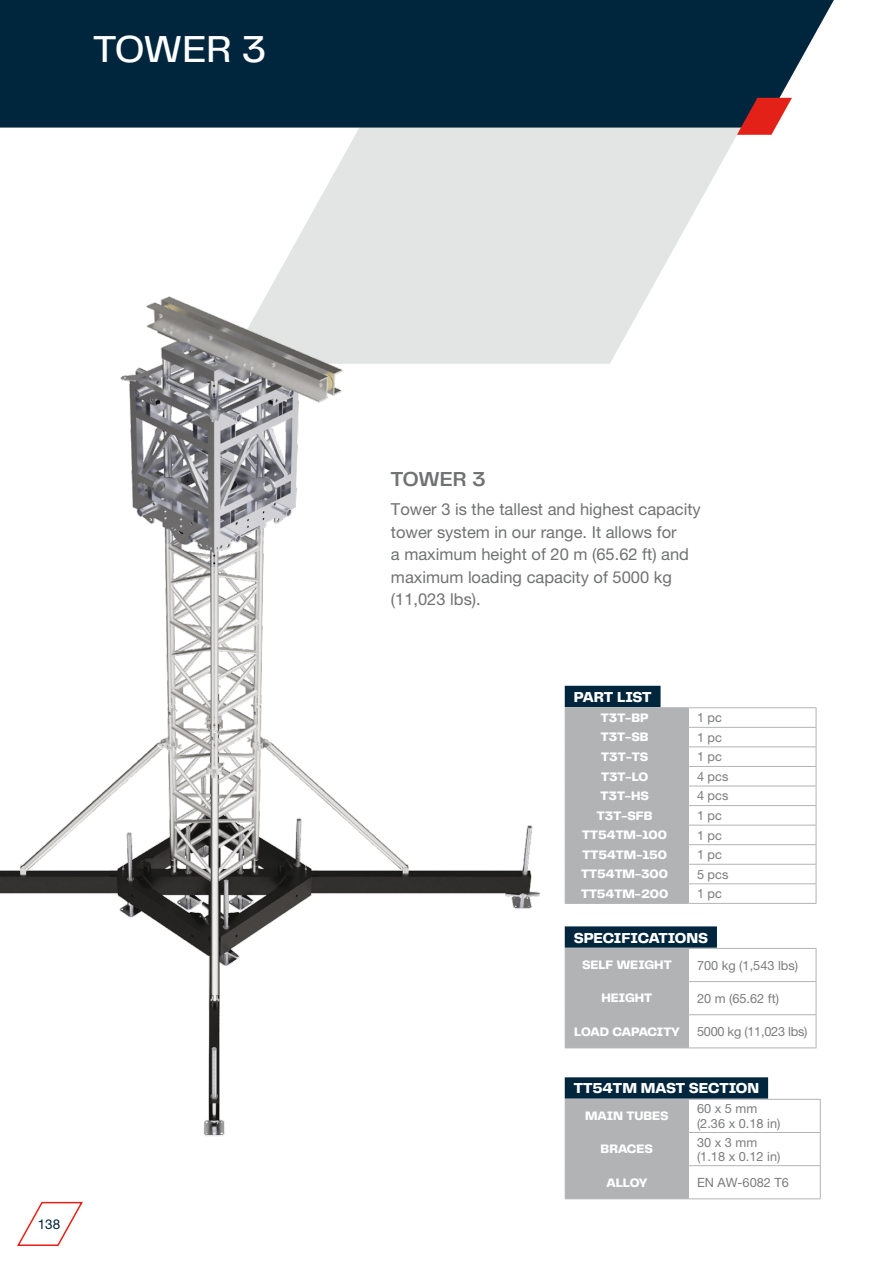
<style>
.page{position:relative;width:893px;height:1263px;background:#fff}
.page>*{position:absolute;margin:0;border:0;box-sizing:border-box;transform-origin:0 0}
.t1{font:500 39px "PP Telegraf";letter-spacing:-.01em;color:#fff}
.t2{font:600 21px "PP Telegraf";letter-spacing:-.01em;color:#707172}
.t3{font:16.5px/22.5px "Helvetica Neue LT Pro";color:#707172}
.t4{font:800 15px "PP Telegraf";color:#fff}
.t5{font:13.5px "Helvetica Neue LT Pro";color:#00263e}
.t6{font:800 12.75px "PP Telegraf";color:#fff}
.t7{font:12.75px/14.2px "Helvetica Neue LT Pro";color:#7b7c7e}
.t8{font:12.75px "Helvetica Neue LT Pro";letter-spacing:-.02em;color:#7b7c7e}
.t9{font:800 12.75px "PP Telegraf";letter-spacing:-.025em;color:#fff}
</style>
<div class="page">
<svg style="left:269px;top:128px;width:468px;height:179px;fill:#e3e4e4"></svg>
<div style="left:0;top:0;width:834px;height:128px;background:#00263e"></div>
<svg style="left:737px;top:98px;width:55px;height:37px"></svg>
<svg style="left:17px;top:1201px;width:66px;height:45px"></svg>
<hr style="left:565px;top:707px;width:123px;height:1px;background:#b1b3b4">
<hr style="left:688px;top:707px;width:128px;height:1px;background:#b1b3b4">
<hr style="left:688px;top:727px;width:128px;height:1px;background:#b1b3b4">
<hr style="left:688px;top:746px;width:128px;height:1px;background:#b1b3b4">
<hr style="left:688px;top:766px;width:128px;height:1px;background:#b1b3b4">
<hr style="left:688px;top:786px;width:128px;height:1px;background:#b1b3b4">
<hr style="left:688px;top:805px;width:128px;height:1px;background:#b1b3b4">
<hr style="left:688px;top:825px;width:128px;height:1px;background:#b1b3b4">
<hr style="left:688px;top:844px;width:128px;height:1px;background:#b1b3b4">
<hr style="left:688px;top:864px;width:128px;height:1px;background:#b1b3b4">
<hr style="left:688px;top:883px;width:128px;height:1px;background:#b1b3b4">
<div style="left:641px;top:708px;width:48px;height:195px;background:#b1b3b4"></div>
<svg style="left:816px;top:708px;width:1px;height:195px"></svg>
<hr style="left:565px;top:903px;width:123px;height:1px;background:#b1b3b4">
<hr style="left:688px;top:903px;width:128px;height:1px;background:#b1b3b4">
<div style="left:565px;top:686px;width:96px;height:21px;background:#00263e"></div>
<div style="left:641px;top:949px;width:47px;height:98px;background:#b1b3b4"></div>
<hr style="left:565px;top:948px;width:123px;height:1px;background:#b1b3b4">
<hr style="left:688px;top:948px;width:128px;height:1px;background:#b1b3b4">
<hr style="left:688px;top:949px;width:1px;height:32px;background:#b1b3b4">
<hr style="left:816px;top:949px;width:1px;height:32px;background:#b1b3b4">
<hr style="left:565px;top:981px;width:123px;height:1px;background:#b1b3b4">
<hr style="left:688px;top:981px;width:128px;height:1px;background:#b1b3b4">
<hr style="left:688px;top:982px;width:1px;height:32px;background:#b1b3b4">
<hr style="left:816px;top:982px;width:1px;height:32px;background:#b1b3b4">
<hr style="left:565px;top:1014px;width:123px;height:1px;background:#b1b3b4">
<hr style="left:688px;top:1014px;width:128px;height:1px;background:#b1b3b4">
<hr style="left:688px;top:1015px;width:1px;height:32px;background:#b1b3b4">
<hr style="left:816px;top:1015px;width:1px;height:32px;background:#b1b3b4">
<hr style="left:565px;top:1047px;width:123px;height:1px;background:#b1b3b4">
<hr style="left:688px;top:1047px;width:128px;height:1px;background:#b1b3b4">
<div style="left:565px;top:926px;width:152px;height:22px;background:#00263e"></div>
<div style="left:566px;top:1100px;width:122px;height:98px;background:#b1b3b4"></div>
<hr style="left:565px;top:1099px;width:123px;height:1px;background:#b1b3b4">
<hr style="left:688px;top:1099px;width:133px;height:1px;background:#b1b3b4">
<hr style="left:688px;top:1100px;width:1px;height:32px;background:#b1b3b4">
<hr style="left:820px;top:1100px;width:1px;height:32px;background:#b1b3b4">
<hr style="left:565px;top:1132px;width:123px;height:1px;background:#b1b3b4">
<hr style="left:565px;top:1133px;width:1px;height:32px;background:#b1b3b4">
<hr style="left:688px;top:1132px;width:133px;height:1px;background:#b1b3b4">
<hr style="left:688px;top:1133px;width:1px;height:32px;background:#b1b3b4">
<hr style="left:820px;top:1133px;width:1px;height:32px;background:#b1b3b4">
<hr style="left:565px;top:1165px;width:123px;height:1px;background:#b1b3b4">
<hr style="left:565px;top:1166px;width:1px;height:32px;background:#b1b3b4">
<hr style="left:688px;top:1165px;width:133px;height:1px;background:#b1b3b4">
<hr style="left:688px;top:1166px;width:1px;height:32px;background:#b1b3b4">
<hr style="left:820px;top:1166px;width:1px;height:32px;background:#b1b3b4">
<hr style="left:565px;top:1198px;width:123px;height:1px;background:#b1b3b4">
<hr style="left:688px;top:1198px;width:133px;height:1px;background:#b1b3b4">
<div style="left:565px;top:1077px;width:203px;height:21px;background:#00263e"></div>
<img style="left:0;top:290px;width:641px;height:851px">
<h1 class="t1" style="left:94px;top:22px;width:174px">TOWER 3</h1>
<p class="t5" style="left:38px;top:1216px;width:24px">138</p>
<p class="t2" style="left:391px;top:465px;width:96px">TOWER 3</p>
<p class="t3" style="left:391px;top:498px;width:311px">Tower 3 is the tallest and highest capacity tower system in our range. It allows for<br>a maximum height of 20 m (65.62 ft) and maximum loading capacity of 5000 kg (11,023 lbs).</p>
<p class="t4" style="left:574px;top:687px;width:79px">PART LIST</p>
<p class="t6" style="left:601px;top:709px;width:49px">T3T-BP</p>
<p class="t7" style="left:697px;top:710px;width:27px">1 pc</p>
<p class="t6" style="left:601px;top:728px;width:49px">T3T-SB</p>
<p class="t7" style="left:697px;top:730px;width:27px">1 pc</p>
<p class="t6" style="left:601px;top:748px;width:48px">T3T-TS</p>
<p class="t7" style="left:697px;top:749px;width:27px">1 pc</p>
<p class="t6" style="left:601px;top:767px;width:49px">T3T-LO</p>
<p class="t7" style="left:697px;top:769px;width:33px">4 pcs</p>
<p class="t6" style="left:600px;top:787px;width:50px">T3T-HS</p>
<p class="t7" style="left:697px;top:788px;width:33px">4 pcs</p>
<p class="t6" style="left:597px;top:807px;width:57px">T3T-SFB</p>
<p class="t7" style="left:697px;top:808px;width:27px">1 pc</p>
<p class="t6" style="left:582px;top:826px;width:86px">TT54TM-100</p>
<p class="t7" style="left:697px;top:828px;width:27px">1 pc</p>
<p class="t6" style="left:582px;top:846px;width:86px">TT54TM-150</p>
<p class="t7" style="left:697px;top:847px;width:27px">1 pc</p>
<p class="t6" style="left:581px;top:865px;width:88px">TT54TM-300</p>
<p class="t7" style="left:697px;top:867px;width:33px">5 pcs</p>
<p class="t6" style="left:581px;top:885px;width:89px">TT54TM-200</p>
<p class="t7" style="left:697px;top:886px;width:27px">1 pc</p>
<p class="t4" style="left:574px;top:927px;width:136px">SPECIFICATIONS</p>
<p class="t6" style="left:582px;top:956px;width:91px">SELF WEIGHT</p>
<p class="t7" style="left:697px;top:958px;width:103px">700 kg (1,543 lbs)</p>
<p class="t6" style="left:601px;top:989px;width:52px">HEIGHT</p>
<p class="t7" style="left:697px;top:991px;width:83px">20 m (65.62 ft)</p>
<p class="t9" style="left:574px;top:1023px;width:107px">LOAD CAPACITY</p>
<p class="t8" style="left:697px;top:1024px;width:112px">5000 kg (11,023 lbs)</p>
<p class="t4" style="left:574px;top:1078px;width:187px">TT54TM MAST SECTION</p>
<p class="t6" style="left:585px;top:1107px;width:85px">MAIN TUBES</p>
<p class="t7" style="left:697px;top:1101px;width:85px">60 x 5 mm (2.36 x 0.18 in)</p>
<p class="t6" style="left:601px;top:1140px;width:54px">BRACES</p>
<p class="t7" style="left:697px;top:1135px;width:85px">30 x 3 mm (1.18 x 0.12 in)</p>
<p class="t6" style="left:606px;top:1173px;width:42px">ALLOY</p>
<p class="t7" style="left:697px;top:1175px;width:93px">EN AW-6082 T6</p>
</div>
